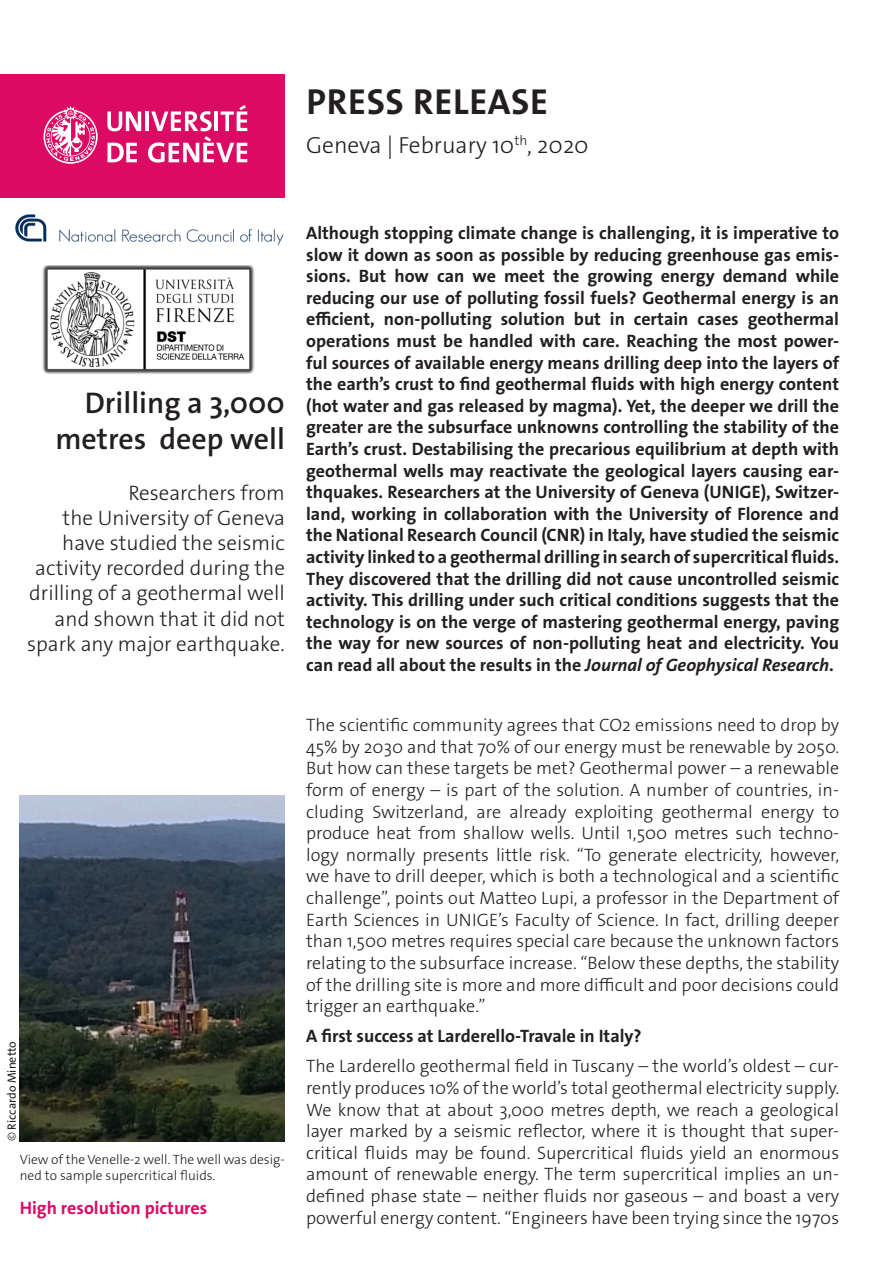
<style>
.page{position:relative;width:893px;height:1263px;background:#fff}
.page>*{position:absolute;margin:0;border:0;box-sizing:border-box;transform-origin:0 0}
._4__texte_courant{font:700 36.3px "The Sans Os F";letter-spacing:.02em;color:#231f20}
._1__grand_titre{font:600 30px/36px "The Sans Os F";color:#231f20;text-align:right}
._4__texte_courant-2{font:300 23.4px "The Sans Os F";color:#231f20}
._1__grand_titre-2{font:300 21px/25.2px "The Sans Os F";color:#231f20;text-align:right}
._4__texte_courant-3{font:700 18px/21.6px "The Sans Os F";color:#231f20;text-align:justify}
._4__texte_courant-4{font:300 18px/21.6px "The Sans Os F";color:#231f20;text-align:justify}
.t1{font:700 18px "The Sans Os F";color:#db0a62}
.t2{font:300 13.5px/16.2px "The Sans Os F";color:#231f20}
.t3{font:12px "The Sans Os F";color:#231f20}
.s1{font-weight:300}
.s2{font-style:italic}
</style>
<div class="page">
<div style="left:0;top:74px;width:285px;height:124px;background:#db0a62"></div>
<svg style="left:44px;top:106px;width:54px;height:58px"></svg>
<svg style="left:107px;top:111px;width:34px;height:20px"></svg>
<hr style="left:145px;top:111px;width:4px;height:20px;background:#fff">
<svg style="left:107px;top:143px;width:30px;height:19px"></svg>
<svg style="left:148px;top:105px;width:99px;height:58px"></svg>
<img style="left:15px;top:214px;width:269px;height:31px">
<img style="left:42px;top:266px;width:213px;height:108px">
<img style="left:20px;top:795px;width:265px;height:346px">
<p class="_4__texte_courant" style="left:306px;top:78px;width:243px">PRESS RELEASE</p>
<p class="_4__texte_courant-2" style="left:306px;top:130px;width:284px">Geneva | February 10<sup>th</sup>, 2020</p>
<p class="_1__grand_titre" style="left:55px;top:385px;width:231px">Drilling a 3,000 metres deep well</p>
<p class="_1__grand_titre-2" style="left:27px;top:480px;width:259px">Researchers from<br>the University of Geneva have studied the seismic activity recorded during the drilling of a geothermal well and shown that it did not spark any major earthquake.</p>
<p class="t3" style="left:4px;top:1141px;width:102px;rotate:-90deg"><span class="s1">©</span> Riccardo Minetto</p>
<p class="t2" style="left:20px;top:1151px;width:267px">View of the Venelle-2 well. The well was desig&shy;ned to sample supercritical fluids.</p>
<p class="t1" style="left:20px;top:1197px;width:189px">High resolution pictures</p>
<p class="_4__texte_courant-3" style="left:306px;top:222px;width:534px">Although stopping climate change is challenging, it is imperative to slow it down as soon as possible by reducing greenhouse gas emis&shy;sions. But how can we meet the growing energy demand while reducing our use of polluting fossil fuels? Geothermal energy is an efficient, non-polluting solution but in certain cases geothermal operations must be handled with care. Reaching the most power&shy;ful sources of available energy means drilling deep into the layers of the earth’s crust to find geothermal fluids with high energy content (hot water and gas released by magma). Yet, the deeper we drill the greater are the subsurface unknowns controlling the stability of the Earth’s crust. Destabilising the precarious equilibrium at depth with geothermal wells may reactivate the geological layers causing ear&shy;thquakes. Researchers at the University of Geneva (UNIGE), Switzer&shy;land, working in collaboration with the University of Florence and the National Research Council (CNR) in Italy, have studied the seismic activity linked to a geothermal drilling in search of supercritical fluids.<br>They discovered that the drilling did not cause uncontrolled seismic activity. This drilling under such critical conditions suggests that the technology is on the verge of mastering geothermal energy, paving the way for new sources of non-polluting heat and electricity. You can read all about the results in the <span class="s2">Journal of Geophysical Research</span>.</p>
<p class="_4__texte_courant-4" style="left:306px;top:714px;width:534px">The scientific community agrees that CO2 emissions need to drop by 45% by 2030 and that 70% of our energy must be renewable by 2050.<br>But how can these targets be met? Geothermal power – a renewable form of energy – is part of the solution. A number of countries, in&shy;cluding Switzerland, are already exploiting geothermal energy to produce heat from shallow wells. Until 1,500 metres such techno&shy;logy normally presents little risk. “To generate electricity, however, we have to drill deeper, which is both a technological and a scientific challenge”, points out Matteo Lupi, a professor in the Department of Earth Sciences in UNIGE’s Faculty of Science. In fact, drilling deeper than 1,500 metres requires special care because the unknown factors relating to the subsurface increase. “Below these depths, the stability of the drilling site is more and more difficult and poor decisions could trigger an earthquake.”</p>
<p class="_4__texte_courant-3" style="left:306px;top:1025px;width:337px">A first success at Larderello-Travale in Italy?</p>
<p class="_4__texte_courant-4" style="left:306px;top:1055px;width:534px">The Larderello geothermal field in Tuscany – the world’s oldest – cur&shy;rently produces 10% of the world’s total geothermal electricity supply.<br>We know that at about 3,000 metres depth, we reach a geological layer marked by a seismic reflector, where it is thought that super&shy;critical fluids may be found. Supercritical fluids yield an enormous amount of renewable energy. The term supercritical implies an un&shy;defined phase state – neither fluids nor gaseous – and boast a very powerful energy content. “Engineers have been trying since the 1970s</p>
</div>
